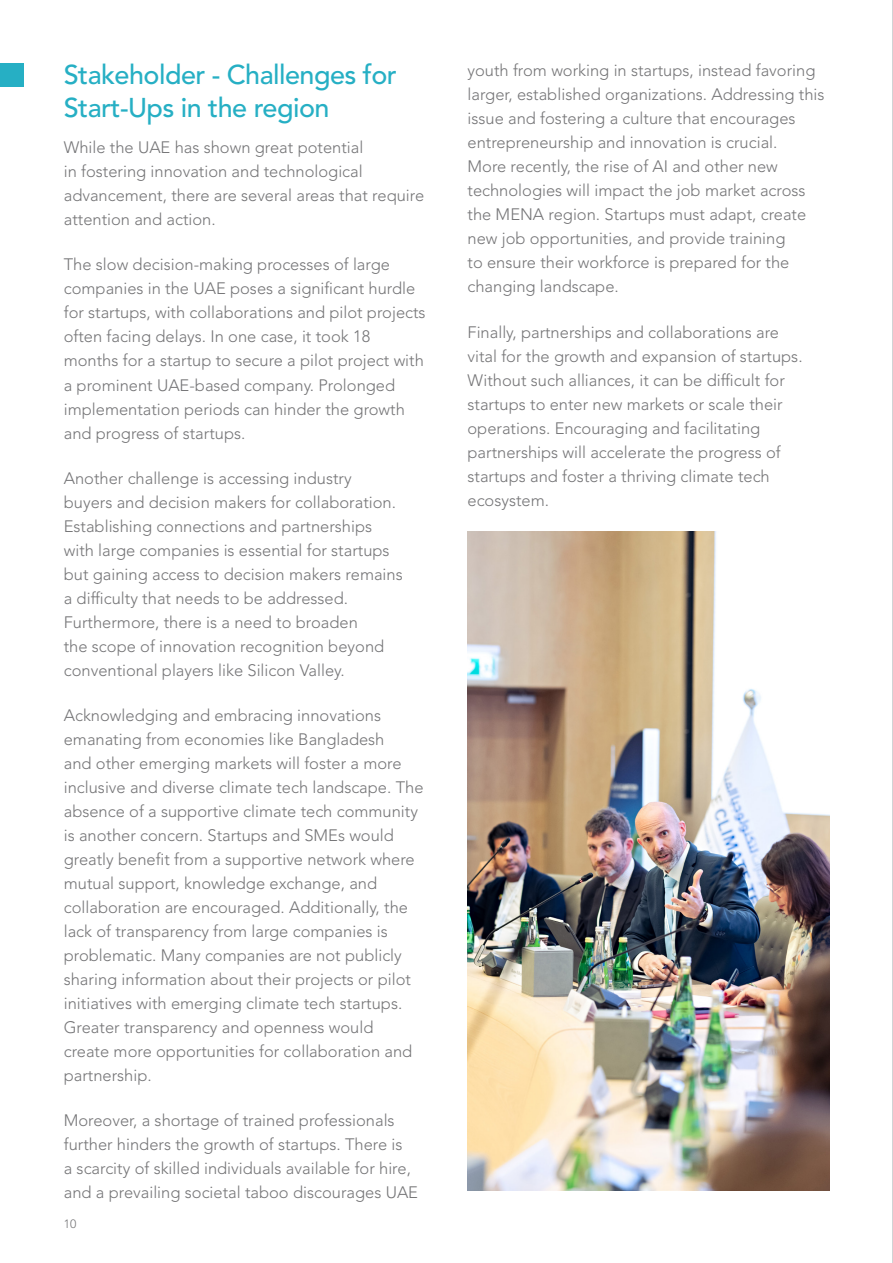
<style>
.page{position:relative;width:893px;height:1263px;background:#fff}
.page>*{position:absolute;margin:0;border:0;box-sizing:border-box;transform-origin:0 0}
.t1{font:500 27px/33px "Avenir LT Std";letter-spacing:-.02em;color:#26afc4}
.t2{font:300 16.5px/24px "Avenir LT Std";color:#757577}
.t3{font:300 12px "Avenir LT Std";color:#757577}
</style>
<div class="page">
<hr style="left:892px;top:0;width:1px;height:1263px;background:#a8a9ad">
<div style="left:0;top:64px;width:23px;height:23px;background:#26afc4"></div>
<img style="left:467px;top:531px;width:362px;height:660px">
<p class="t1" style="left:64px;top:59px;width:335px">Stakeholder - Challenges for<br>Start-Ups in the region</p>
<p class="t2" style="left:64px;top:136px;width:362px">While the UAE has shown great potential<br>in fostering innovation and technological advancement, there are several areas that require attention and action.</p>
<p class="t2" style="left:64px;top:253px;width:363px">The slow decision-making processes of large companies in the UAE poses a significant hurdle for startups, with collaborations and pilot projects often facing delays. In one case, it took 18 months for a startup to secure a pilot project with a prominent UAE-based company. Prolonged implementation periods can hinder the growth and progress of startups.</p>
<p class="t2" style="left:64px;top:466px;width:340px">Another challenge is accessing industry buyers and decision makers for collaboration.<br>Establishing connections and partnerships with large companies is essential for startups but gaining access to decision makers remains a difficulty that needs to be addressed.<br>Furthermore, there is a need to broaden<br>the scope of innovation recognition beyond conventional players like Silicon Valley.</p>
<p class="t2" style="left:64px;top:703px;width:361px">Acknowledging and embracing innovations emanating from economies like Bangladesh<br>and other emerging markets will foster a more inclusive and diverse climate tech landscape. The absence of a supportive climate tech community is another concern. Startups and SMEs would greatly benefit from a supportive network where mutual support, knowledge exchange, and collaboration are encouraged. Additionally, the lack of transparency from large companies is problematic. Many companies are not publicly sharing information about their projects or pilot initiatives with emerging climate tech startups.<br>Greater transparency and openness would<br>create more opportunities for collaboration and partnership.</p>
<p class="t2" style="left:64px;top:1109px;width:356px">Moreover, a shortage of trained professionals further hinders the growth of startups. There is<br>a scarcity of skilled individuals available for hire, and a prevailing societal taboo discourages UAE</p>
<p class="t3" style="left:64px;top:1216px;width:14px">10</p>
<p class="t2" style="left:467px;top:59px;width:359px">youth from working in startups, instead favoring larger, established organizations. Addressing this issue and fostering a culture that encourages entrepreneurship and innovation is crucial.<br>More recently, the rise of AI and other new technologies will impact the job market across the MENA region. Startups must adapt, create new job opportunities, and provide training<br>to ensure their workforce is prepared for the changing landscape.</p>
<p class="t2" style="left:467px;top:320px;width:337px">Finally, partnerships and collaborations are vital for the growth and expansion of startups.<br>Without such alliances, it can be difficult for startups to enter new markets or scale their operations. Encouraging and facilitating partnerships will accelerate the progress of startups and foster a thriving climate tech ecosystem.</p>
</div>
